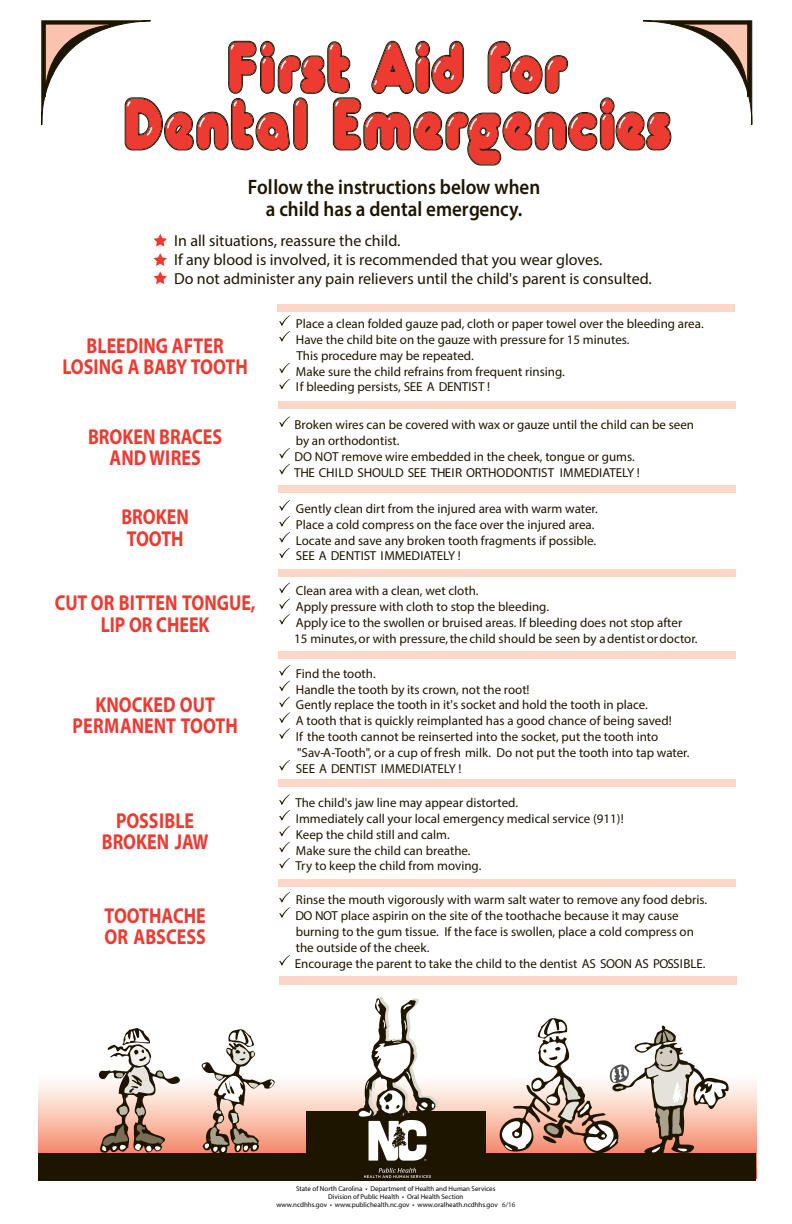
<style>
.page{position:relative;width:792px;height:1224px;background:#fff}
.page>*{position:absolute;margin:0;border:0;box-sizing:border-box;transform-origin:0 0}
.t1{font:700 21.6px/21.6px "Myriad Pro";color:#ee3b32;text-align:center;scale:.83 1}
.t2{font:600 20.9px/22px "Myriad Pro";color:#1e1500;text-align:center;scale:.91 1}
.t3{font:16px/19.2px "Myriad Pro";color:#1e1500}
.t4{font:13px/15.8px "Myriad Pro";color:#1e1500}
.t5{font:7px/8.4px "Myriad Pro";color:#000;text-align:center}
.s1{color:#231f20}
</style>
<div class="page">
<svg style="left:38px;top:1066px;width:719px;height:113px"></svg>
<div style="left:39px;top:1153px;width:717px;height:27px;background:#1e1500"></div>
<div style="left:306px;top:1111px;width:179px;height:56px;background:#1e1500"></div>
<svg style="left:99px;top:1028px;width:81px;height:125px"></svg>
<svg style="left:202px;top:1029px;width:73px;height:124px"></svg>
<svg style="left:500px;top:1018px;width:229px;height:135px"></svg>
<svg style="left:356px;top:997px;width:82px;height:120px"></svg>
<svg style="left:41px;top:20px;width:712px;height:146px"></svg>
<svg style="left:154px;top:234px;width:13px;height:13px"></svg>
<svg style="left:154px;top:253px;width:13px;height:31px"></svg>
<div style="left:278px;top:652px;width:457px;height:7px;background:#fcd6c7"></div>
<div style="left:278px;top:569px;width:457px;height:7px;background:#fcd6c7"></div>
<div style="left:278px;top:486px;width:457px;height:7px;background:#fcd6c7"></div>
<div style="left:278px;top:401px;width:457px;height:8px;background:#fcd6c7"></div>
<div style="left:278px;top:779px;width:457px;height:8px;background:#fcd6c7"></div>
<div style="left:278px;top:879px;width:457px;height:7px;background:#fcd6c7"></div>
<div style="left:278px;top:304px;width:457px;height:8px;background:#fcd6c7"></div>
<div style="left:279px;top:976px;width:457px;height:8px;background:#fcd6c7"></div>
<svg style="left:279px;top:315px;width:11px;height:27px"></svg>
<svg style="left:279px;top:363px;width:11px;height:10px"></svg>
<svg style="left:279px;top:379px;width:11px;height:10px"></svg>
<svg style="left:279px;top:416px;width:11px;height:11px"></svg>
<svg style="left:279px;top:448px;width:11px;height:10px"></svg>
<svg style="left:279px;top:464px;width:11px;height:10px"></svg>
<svg style="left:279px;top:500px;width:11px;height:58px"></svg>
<svg style="left:279px;top:583px;width:11px;height:42px"></svg>
<svg style="left:279px;top:665px;width:11px;height:26px"></svg>
<svg style="left:279px;top:697px;width:11px;height:42px"></svg>
<svg style="left:279px;top:760px;width:11px;height:11px"></svg>
<svg style="left:279px;top:794px;width:11px;height:42px"></svg>
<svg style="left:279px;top:842px;width:11px;height:10px"></svg>
<svg style="left:279px;top:858px;width:11px;height:10px"></svg>
<svg style="left:279px;top:892px;width:11px;height:26px"></svg>
<svg style="left:279px;top:955px;width:11px;height:11px"></svg>
<img style="left:364px;top:1120px;width:66px;height:57px">
<h2 class="t2" style="left:248px;top:176px;width:323px">Follow the instructions below when a child has a dental emergency.</h2>
<p class="t3" style="left:174px;top:231px;width:479px">In all situations, reassure the child.<br>If any blood is involved, it is recommended that you wear gloves.<br>Do not administer any pain relievers until the child's parent is consulted.</p>
<p class="t4" style="left:296px;top:316px;width:409px">Place a clean folded gauze pad, cloth or paper towel over the bleeding area.<br>Have the child bite on the gauze with pressure for 15 minutes.<br>This procedure may be repeated.<br>Make sure the child refrains from frequent rinsing.<br>If bleeding persists, SEE A DENTIST !</p>
<p class="t4" style="left:294px;top:417px;width:402px">Broken wires can be covered with wax or gauze until the child can be seen by an orthodontist.<br>DO NOT remove wire embedded in the cheek, tongue or gums.<br>THE CHILD SHOULD SEE THEIR ORTHODONTIST IMMEDIATELY !</p>
<p class="t4" style="left:296px;top:500px;width:303px">Gently clean dirt from the injured area with warm water.<br>Place a cold compress on the face over the injured area.<br>Locate and save any broken tooth fragments if possible.<br>SEE A DENTIST IMMEDIATELY !</p>
<p class="t4" style="left:294px;top:583px;width:405px">Clean area with a clean, wet cloth.<br>Apply pressure with cloth to stop the bleeding.<br>Apply ice to the swollen or bruised areas. If bleeding does not stop after<br>15 minutes,or with pressure,the child should be seen by adentistordoctor.</p>
<p class="t4" style="left:296px;top:665px;width:395px">Find the tooth.<br>Handle the tooth by its crown, not the root!<br>Gently replace the tooth in it's socket and hold the tooth in place.<br>A tooth that is quickly reimplanted has a good chance of being saved!<br>If the tooth cannot be reinserted into the socket, put the tooth into "Sav-A-Tooth", or a cup of fresh milk. Do not put the tooth into tap water.<br>SEE A DENTIST IMMEDIATELY !</p>
<p class="t4" style="left:295px;top:795px;width:330px">The child's jaw line may appear distorted.<br>Immediately call your local emergency medical service (911)!<br>Keep the child still and calm.<br>Make sure the child can breathe.<br>Try to keep the child from moving.</p>
<p class="t4" style="left:295px;top:892px;width:414px">Rinse the mouth vigorously with warm salt water to remove any food debris.<br>DO NOT place aspirin on the site of the toothache because it may cause burning to the gum tissue. If the face is swollen, place a cold compress on the outside of the cheek.<br>Encourage the parent to take the child to the dentist AS SOON AS POSSIBLE.</p>
<h1 class="t1" style="left:62px;top:334px;width:225px">BLEEDING AFTER<br>LOSING A BABY TOOTH</h1>
<h1 class="t1" style="left:88px;top:425px;width:163px">BROKEN BRACES<br>AND WIRES</h1>
<h1 class="t1" style="left:121px;top:505px;width:83px;text-align:left">BROKEN<br>TOOTH</h1>
<h1 class="t1" style="left:55px;top:591px;width:244px">CUT OR BITTEN TONGUE,<br>LIP OR CHEEK</h1>
<h1 class="t1" style="left:73px;top:693px;width:200px">KNOCKED OUT<br>PERMANENT TOOTH</h1>
<h1 class="t1" style="left:102px;top:809px;width:130px">POSSIBLE<br>BROKEN JAW</h1>
<h1 class="t1" style="left:105px;top:904px;width:123px;text-align:left">TOOTHACHE<br>OR ABSCESS</h1>
<p class="t5" style="left:276px;top:1184px;width:240px">State of North Carolina • Department of Health and Human Services<br>Division of Public Health • Oral Health Section<br>www.ncdhhs.gov • www.publichealth.nc.gov • www.oralheath.ncdhhs.gov <span class="s1">6/16</span></p>
</div>
